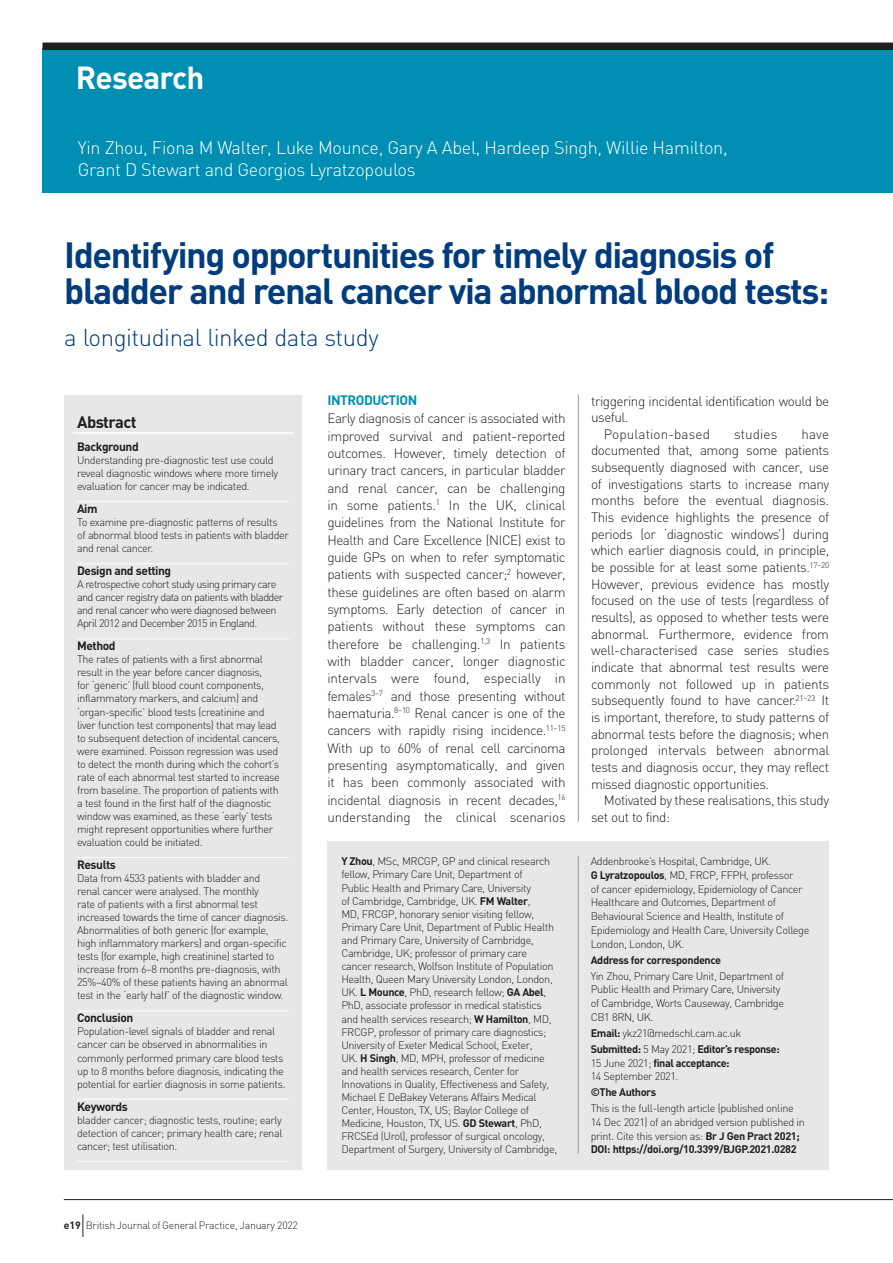
<style>
.page{position:relative;width:893px;height:1263px;background:#fff}
.page>*{position:absolute;margin:0;border:0;box-sizing:border-box;transform-origin:0 0}
.t1{font:700 36px/36px "DIN";letter-spacing:-.04em;color:#013d7d}
.t2{font:700 31.5px "DIN";letter-spacing:-.025em;color:#fff}
.t3{font:300 24px "DIN";letter-spacing:-.02em;color:#013d7d}
.t4{font:300 18px/21px "DIN";letter-spacing:-.015em;color:#fff}
.t5{font:700 16.5px "DIN";letter-spacing:-.035em;color:#231f20}
.t6{font:300 13.5px/17.4px "DIN";letter-spacing:-.035em;color:#231f20;text-align:justify}
.t7{font:300 13.5px "DIN";letter-spacing:.005em;color:#231f20}
.t8{font:700 13.5px "DIN";letter-spacing:-.035em;color:#008fb3}
.t9{font:700 12px "DIN";letter-spacing:-.035em;color:#231f20}
.t10{font:300 10.8px/13px "DIN";letter-spacing:-.035em;color:#231f20}
.t11{font:300 10.8px/13px "DIN";letter-spacing:-.055em;color:#231f20}
.t12{font:700 10.8px/15.9px "DIN";letter-spacing:-.04em;color:#231f20}
.t13{font:300 10.5px "DIN";letter-spacing:-.025em;color:#231f20}
.s1{font-weight:700}
.s2{font-weight:300}
</style>
<div class="page">
<div style="left:43px;top:48px;width:850px;height:144px;background:#008fb3"></div>
<div style="left:43px;top:43px;width:850px;height:7px;background:#231f20"></div>
<hr style="left:578px;top:395px;width:1px;height:427px;background:#939598">
<div style="left:64px;top:395px;width:238px;height:774px;background:#e6e7e9"></div>
<hr style="left:73px;top:432px;width:220px;height:2px;background:#fff">
<hr style="left:77px;top:501px;width:212px;height:1px;background:#fff">
<hr style="left:77px;top:563px;width:212px;height:1px;background:#fff">
<hr style="left:77px;top:638px;width:212px;height:1px;background:#fff">
<hr style="left:77px;top:857px;width:212px;height:1px;background:#fff">
<hr style="left:77px;top:1010px;width:212px;height:1px;background:#fff">
<hr style="left:77px;top:1099px;width:212px;height:1px;background:#fff">
<hr style="left:77px;top:1161px;width:212px;height:1px;background:#fff">
<div style="left:327px;top:841px;width:502px;height:328px;background:#e6e7e9"></div>
<hr style="left:578px;top:856px;width:1px;height:298px;background:#939598">
<hr style="left:64px;top:1199px;width:829px;height:1px;background:#231f20">
<svg style="left:83px;top:1214px;width:1px;height:23px"></svg>
<h2 class="t2" style="left:76px;top:57px;width:130px">Research</h2>
<h3 class="t4" style="left:78px;top:137px;width:651px">Yin Zhou, Fiona M Walter, Luke Mounce, Gary A Abel, Hardeep Singh, Willie Hamilton,<br>Grant D Stewart and Georgios Lyratzopoulos</h3>
<h1 class="t1" style="left:64px;top:235px;width:766px">Identifying opportunities for timely diagnosis of bladder and renal cancer via abnormal blood tests:</h1>
<h3 class="t3" style="left:64px;top:323px;width:316px">a longitudinal linked data study</h3>
<h3 class="t5" style="left:77px;top:411px;width:61px">Abstract</h3>
<p class="t9" style="left:77px;top:439px;width:63px">Background</p>
<p class="t10" style="left:77px;top:453px;width:203px">Understanding pre-diagnostic test use could reveal diagnostic windows where more timely evaluation for cancer may be indicated.</p>
<p class="t9" style="left:77px;top:501px;width:22px">Aim</p>
<p class="t10" style="left:77px;top:516px;width:213px">To examine pre-diagnostic patterns of results of abnormal blood tests in patients with bladder and renal cancer.</p>
<p class="t9" style="left:77px;top:563px;width:96px">Design and setting</p>
<p class="t11" style="left:77px;top:578px;width:208px">A retrospective cohort study using primary care and cancer registry data on patients with bladder and renal cancer who were diagnosed between April 2012 and December 2015 in England.</p>
<p class="t9" style="left:77px;top:638px;width:40px">Method</p>
<p class="t10" style="left:77px;top:653px;width:204px">The rates of patients with a first abnormal result in the year before cancer diagnosis,<br>for ‘generic’ (full blood count components, inflammatory markers, and calcium) and ‘organ-specific’ blood tests (creatinine and liver function test components) that may lead to subsequent detection of incidental cancers, were examined. Poisson regression was used to detect the month during which the cohort’s rate of each abnormal test started to increase from baseline. The proportion of patients with a test found in the first half of the diagnostic window was examined, as these ‘early’ tests might represent opportunities where further evaluation could be initiated.</p>
<p class="t9" style="left:77px;top:857px;width:40px">Results</p>
<p class="t10" style="left:77px;top:871px;width:213px">Data from 4533 patients with bladder and<br>renal cancer were analysed. The monthly<br>rate of patients with a first abnormal test increased towards the time of cancer diagnosis.<br>Abnormalities of both generic (for example, high inflammatory markers) and organ-specific tests (for example, high creatinine) started to increase from 6–8 months pre-diagnosis, with 25%–40% of these patients having an abnormal test in the ‘early half’ of the diagnostic window.</p>
<p class="t9" style="left:77px;top:1010px;width:58px">Conclusion</p>
<p class="t10" style="left:77px;top:1025px;width:210px">Population-level signals of bladder and renal cancer can be observed in abnormalities in commonly performed primary care blood tests up to 8 months before diagnosis, indicating the potential for earlier diagnosis in some patients.</p>
<p class="t9" style="left:77px;top:1098px;width:52px">Keywords</p>
<p class="t10" style="left:77px;top:1113px;width:207px;text-align:justify">bladder cancer; diagnostic tests, routine; early detection of cancer; primary health care; renal cancer; test utilisation.</p>
<p class="t13" style="left:64px;top:1219px;width:236px"><span class="s1">e19</span> British Journal of General Practice, January 2022</p>
<p class="t8" style="left:327px;top:391px;width:91px">INTRODUCTION</p>
<p class="t6" style="left:327px;top:409px;width:240px">Early diagnosis of cancer is associated with improved survival and patient-reported outcomes. However, timely detection of urinary tract cancers, in particular bladder and renal cancer, can be challenging in some patients.<sup>1</sup> In the UK, clinical guidelines from the National Institute for Health and Care Excellence (NICE) exist to guide GPs on when to refer symptomatic patients with suspected cancer;<sup>2</sup> however, these guidelines are often based on alarm symptoms. Early detection of cancer in patients without these symptoms can therefore be challenging.<sup>1,3</sup> In patients with bladder cancer, longer diagnostic intervals were found, especially in females<sup>3–7</sup> and those presenting without haematuria.<sup>8–10</sup> Renal cancer is one of the cancers with rapidly rising incidence.<sup>11–15<br></sup>With up to 60% of renal cell carcinoma presenting asymptomatically, and given it has been commonly associated with incidental diagnosis in recent decades,<sup>16 </sup>understanding the clinical scenarios</p>
<p class="t6" style="left:591px;top:392px;width:240px">triggering incidental identification would be</p>
<p class="t6" style="left:591px;top:408px;width:39px">useful.</p>
<p class="t7" style="left:604px;top:426px;width:108px">Population-based</p>
<p class="t7" style="left:734px;top:426px;width:45px">studies</p>
<p class="t6" style="left:591px;top:425px;width:240px;line-height:16.6px;text-indent:210px">have documented that, among some patients subsequently diagnosed with cancer, use of investigations starts to increase many months before the eventual diagnosis.<br>This evidence highlights the presence of periods (or ‘diagnostic windows’) during which earlier diagnosis could, in principle, be possible for at least some patients.<sup>17–20<br></sup>However, previous evidence has mostly focused on the use of tests (regardless of results), as opposed to whether tests were abnormal. Furthermore, evidence from well-characterised case series studies indicate that abnormal test results were commonly not followed up in patients subsequently found to have cancer.<sup>21–23</sup> It is important, therefore, to study patterns of abnormal tests before the diagnosis; when prolonged intervals between abnormal tests and diagnosis occur, they may reflect missed diagnostic opportunities.</p>
<p class="t6" style="left:591px;top:792px;width:240px;line-height:16.6px;text-indent:13px">Motivated by these realisations, this study set out to find:</p>
<p class="t10" style="left:341px;top:855px;width:217px"><span class="s1">Y Zhou</span>, MSc, MRCGP, GP and clinical research fellow, Primary Care Unit, Department of<br>Public Health and Primary Care, University<br>of Cambridge, Cambridge, UK. <span class="s1">FM Walter</span>,<br>MD, FRCGP, honorary senior visiting fellow, Primary Care Unit, Department of Public Health and Primary Care, University of Cambridge, Cambridge, UK; professor of primary care cancer research, Wolfson Institute of Population Health, Queen Mary University London, London, UK. <span class="s1">L Mounce</span>, PhD, research fellow; <span class="s1">GA Abel</span>, PhD, associate professor in medical statistics and health services research; <span class="s1">W Hamilton</span>, MD, FRCGP, professor of primary care diagnostics; University of Exeter Medical School, Exeter,<br>UK. <span class="s1">H Singh</span>, MD, MPH, professor of medicine and health services research, Center for Innovations in Quality, Effectiveness and Safety, Michael E DeBakey Veterans Affairs Medical Center, Houston, TX, US; Baylor College of Medicine, Houston, TX, US. <span class="s1">GD Stewart</span>, PhD, FRCSEd (Urol), professor of surgical oncology, Department of Surgery, University of Cambridge,</p>
<p class="t10" style="left:591px;top:854px;width:220px;line-height:13.8px">Addenbrooke’s Hospital, Cambridge, UK.<br><span class="s1">G Lyratzopoulos</span>, MD, FRCP, FFPH, professor<br>of cancer epidemiology, Epidemiology of Cancer Healthcare and Outcomes, Department of Behavioural Science and Health, Institute of Epidemiology and Health Care, University College London, London, UK.</p>
<p class="t12" style="left:591px;top:951px;width:132px">Address for correspondence</p>
<p class="t10" style="left:591px;top:969px;width:195px;line-height:13.8px">Yin Zhou, Primary Care Unit, Department of Public Health and Primary Care, University of Cambridge, Worts Causeway, Cambridge CB1 8RN, UK.</p>
<p class="t12" style="left:591px;top:1024px;width:191px">Email: <span class="s2">ykz21@medschl.cam.ac.uk<br></span>Submitted: <span class="s2">5 May 2021;</span> Editor’s response:</p>
<p class="t10" style="left:591px;top:1056px;width:140px;line-height:13.8px">15 June 2021; <span class="s1">final acceptance:<br></span>14 September 2021.</p>
<p class="t12" style="left:591px;top:1084px;width:67px">©The Authors</p>
<p class="t10" style="left:591px;top:1101px;width:216px;line-height:13.8px">This is the full-length article (published online 14 Dec 2021) of an abridged version published in print. Cite this version as: <span class="s1">Br J Gen Pract 2021; DOI: https://doi.org/10.3399/BJGP.2021.0282</span></p>
</div>
